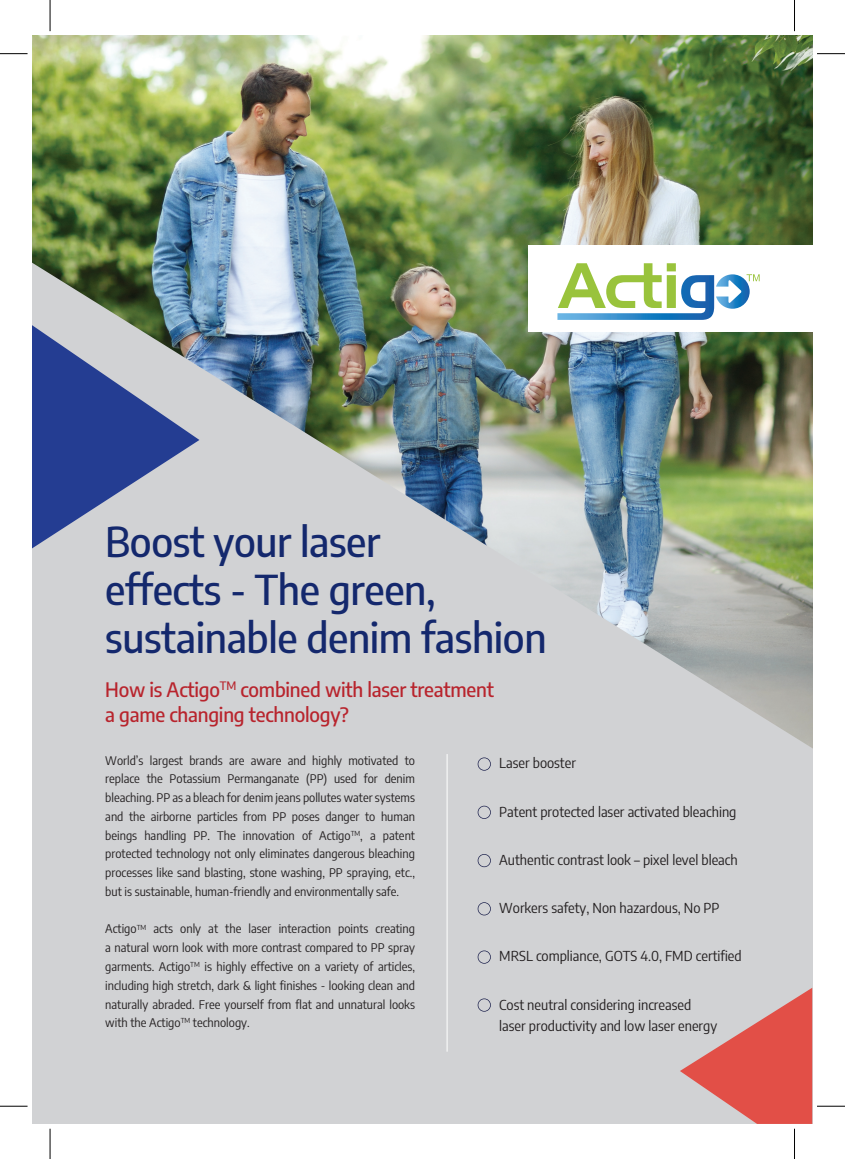
<style>
.page{position:relative;width:845px;height:1159px;background:#fff}
.page>*{position:absolute;margin:0;border:0;box-sizing:border-box;transform-origin:0 0}
.t1{font:500 semi-condensed 41.25px/47.5px "Encode Sans";letter-spacing:-.01em;color:#14286d}
.t2{font:500 semi-condensed 20px/25px "Encode Sans";letter-spacing:-.01em;color:#b8242d}
.t3{font:semi-condensed 13.75px/21.5px "Encode Sans";color:#231f20}
.t4{font:semi-condensed 11.88px/18.8px "Encode Sans";color:#231f20;text-align:justify}
</style>
<div class="page">
<img style="left:32px;top:36px;width:780px;height:226px">
<img style="left:32px;top:262px;width:780px;height:862px">
<svg style="left:32px;top:313px;width:167px;height:249px;background:#7c89b0"></svg>
<div style="left:528px;top:245px;width:284px;height:87px;background:#fff"></div>
<svg style="left:557px;top:263px;width:202px;height:57px"></svg>
<svg style="left:477px;top:950px;width:14px;height:14px"></svg>
<svg style="left:477px;top:902px;width:14px;height:13px"></svg>
<svg style="left:477px;top:854px;width:14px;height:13px"></svg>
<svg style="left:477px;top:806px;width:14px;height:13px"></svg>
<svg style="left:477px;top:757px;width:14px;height:14px"></svg>
<svg style="left:477px;top:998px;width:14px;height:13px"></svg>
<hr style="left:446px;top:754px;width:1px;height:297px;background:#fff">
<hr style="left:50px;top:0;width:1px;height:31px;background:#000">
<svg style="left:0;top:53px;width:28px;height:1px"></svg>
<svg style="left:0;top:1106px;width:28px;height:1px"></svg>
<hr style="left:50px;top:1129px;width:1px;height:30px;background:#000">
<hr style="left:794px;top:0;width:1px;height:31px;background:#000">
<svg style="left:817px;top:53px;width:28px;height:1px"></svg>
<svg style="left:680px;top:988px;width:165px;height:136px"></svg>
<hr style="left:794px;top:1129px;width:1px;height:30px;background:#000">
<h1 class="t1" style="left:105px;top:516px;width:443px">Boost your laser<br>effects - The green, sustainable denim fashion</h1>
<h2 class="t2" style="left:105px;top:676px;width:390px">How is Actigo<sup>TM</sup> combined with laser treatment a game changing technology?</h2>
<p class="t4" style="left:105px;top:750px;width:311px">World’s largest brands are aware and highly motivated to replace the Potassium Permanganate (PP) used for denim bleaching. PP as a bleach for denim jeans pollutes water systems and the airborne particles from PP poses danger to human beings handling PP. The innovation of Actigo<sup>TM</sup>, a patent protected technology not only eliminates dangerous bleaching processes like sand blasting, stone washing, PP spraying, etc., but is sustainable, human-friendly and environmentally safe.</p>
<p class="t4" style="left:105px;top:919px;width:311px">Actigo<sup>TM</sup> acts only at the laser interaction points creating a natural worn look with more contrast compared to PP spray garments. Actigo<sup>TM</sup> is highly effective on a variety of articles, including high stretch, dark &amp; light finishes - looking clean and naturally abraded. Free yourself from flat and unnatural looks with the Actigo<sup>TM</sup> technology.</p>
<p class="t3" style="left:499px;top:752px;width:78px">Laser booster</p>
<p class="t3" style="left:499px;top:800px;width:239px">Patent protected laser activated bleaching</p>
<p class="t3" style="left:499px;top:848px;width:240px">Authentic contrast look – pixel level bleach</p>
<p class="t3" style="left:499px;top:897px;width:222px">Workers safety, Non hazardous, No PP</p>
<p class="t3" style="left:499px;top:945px;width:244px">MRSL compliance, GOTS 4.0, FMD certified</p>
<p class="t3" style="left:499px;top:993px;width:219px">Cost neutral considering increased laser productivity and low laser energy</p>
</div>
